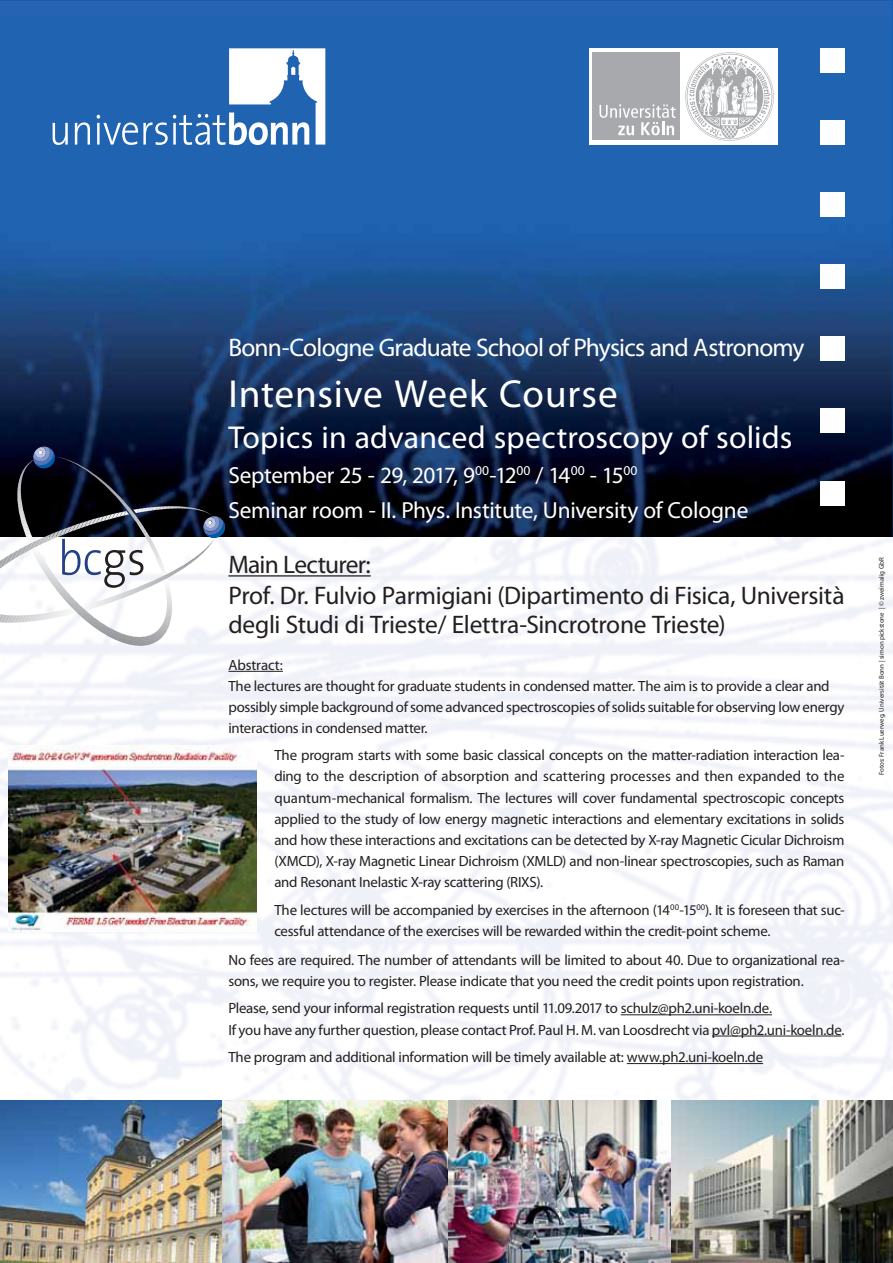
<style>
.page{position:relative;width:893px;height:1263px;background:#fff}
.page>*{position:absolute;margin:0;border:0;box-sizing:border-box;transform-origin:0 0}
.t1{font:39.3px "Myriad Pro";letter-spacing:.025em;color:#fff}
.t2{font:31.8px "Myriad Pro";letter-spacing:.005em;color:#fff}
.t3{font:25.5px/29.7px "Myriad Pro";letter-spacing:-.015em;color:#231f20}
.t4{font:25.5px "Myriad Pro";letter-spacing:-.03em;color:#fff}
.t5{font:23.25px/35px "Myriad Pro";letter-spacing:-.015em;color:#fff}
.t6{font:14.85px/21.1px "Myriad Pro";letter-spacing:-.02em;color:#231f20}
.t7{font:6.9px "Myriad Pro";color:#231f20}
</style>
<div class="page">
<img style="left:0;top:0;width:893px;height:537px">
<img style="left:0;top:537px;width:893px;height:563px">
<div style="left:589px;top:48px;width:189px;height:96px;background:#fff"></div>
<div style="left:592px;top:53px;width:88px;height:87px;background:#a7a9ac"></div>
<svg style="left:599px;top:104px;width:77px;height:31px"></svg>
<svg style="left:685px;top:52px;width:89px;height:89px"></svg>
<hr style="left:228px;top:575px;width:143px;height:2px;background:#231f20">
<hr style="left:228px;top:671px;width:55px;height:1px;background:#231f20">
<hr style="left:621px;top:1014px;width:151px;height:1px;background:#231f20">
<hr style="left:712px;top:1036px;width:129px;height:1px;background:#231f20">
<hr style="left:627px;top:1063px;width:136px;height:1px;background:#231f20">
<svg style="left:0;top:447px;width:226px;height:207px"></svg>
<img style="left:9px;top:746px;width:247px;height:186px">
<img style="left:448px;top:1100px;width:445px;height:162px">
<img style="left:0;top:1100px;width:222px;height:162px">
<img style="left:222px;top:1100px;width:226px;height:162px">
<svg style="left:53px;top:123px;width:15px;height:22px"></svg>
<svg style="left:75px;top:122px;width:15px;height:23px"></svg>
<svg style="left:97px;top:48px;width:228px;height:97px"></svg>
<div style="left:820px;top:48px;width:24px;height:24px;background:#fff"></div>
<div style="left:820px;top:120px;width:24px;height:25px;background:#fff"></div>
<div style="left:820px;top:193px;width:24px;height:24px;background:#fff"></div>
<div style="left:820px;top:265px;width:24px;height:24px;background:#fff"></div>
<div style="left:820px;top:337px;width:24px;height:24px;background:#fff"></div>
<div style="left:820px;top:409px;width:24px;height:24px;background:#fff"></div>
<div style="left:820px;top:481px;width:24px;height:24px;background:#fff"></div>
<h3 class="t4" style="left:228px;top:338px;width:578px">Bonn-Cologne Graduate School of Physics and Astronomy</h3>
<h1 class="t1" style="left:228px;top:379px;width:391px">Intensive Week Course</h1>
<h2 class="t2" style="left:228px;top:425px;width:565px">Topics in advanced spectroscopy of solids</h2>
<h3 class="t5" style="left:228px;top:459px;width:521px">September 25 - 29, 2017, 9<sup>00</sup>-12<sup>00</sup> / 14<sup>00</sup> - 15<sup>00<br></sup>Seminar room - II. Phys. Institute, University of Cologne</h3>
<h3 class="t3" style="left:228px;top:552px;width:618px">Main Lecturer:<br>Prof. Dr. Fulvio Parmigiani (Dipartimento di Fisica, Università degli Studi di Trieste/ Elettra-Sincrotrone Trieste)</h3>
<p class="t6" style="left:228px;top:655px;width:617px">Abstract:<br>The lectures are thought for graduate students in condensed matter. The aim is to provide a clear and possibly simple background of some advanced spectroscopies of solids suitable for observing low energy interactions in condensed matter.</p>
<p class="t6" style="left:274px;top:746px;width:572px;text-align:justify">The program starts with some basic classical concepts on the matter-radiation interaction lea&shy;ding to the description of absorption and scattering processes and then expanded to the quantum-mechanical formalism. The lectures will cover fundamental spectroscopic concepts applied to the study of low energy magnetic interactions and elementary excitations in solids and how these interactions and excitations can be detected by X-ray Magnetic Cicular Dichroism (XMCD), X-ray Magnetic Linear Dichroism (XMLD) and non-linear spectroscopies, such as Raman and Resonant Inelastic X-ray scattering (RIXS).</p>
<p class="t6" style="left:274px;top:900px;width:572px">The lectures will be accompanied by exercises in the afternoon (14<sup>00</sup>-15<sup>00</sup>). It is foreseen that suc&shy;cessful attendance of the exercises will be rewarded within the credit-point scheme.</p>
<p class="t6" style="left:228px;top:950px;width:618px">No fees are required. The number of attendants will be limited to about 40. Due to organizational rea&shy;sons, we require you to register. Please indicate that you need the credit points upon registration.</p>
<p class="t6" style="left:228px;top:999px;width:617px">Please, send your informal registration requests until 11.09.2017 to schulz@ph2.uni-koeln.de.<br>If you have any further question, please contact Prof. Paul H. M. van Loosdrecht via pvl@ph2.uni-koeln.de.</p>
<p class="t6" style="left:228px;top:1047px;width:536px">The program and additional information will be timely available at: www.ph2.uni-koeln.de</p>
<p class="t7" style="left:879px;top:775px;width:220px;rotate:-90deg">Fotos: Frank Luerweg, Universität Bonn | simon pickstone | © zweimalig GbR</p>
</div>
